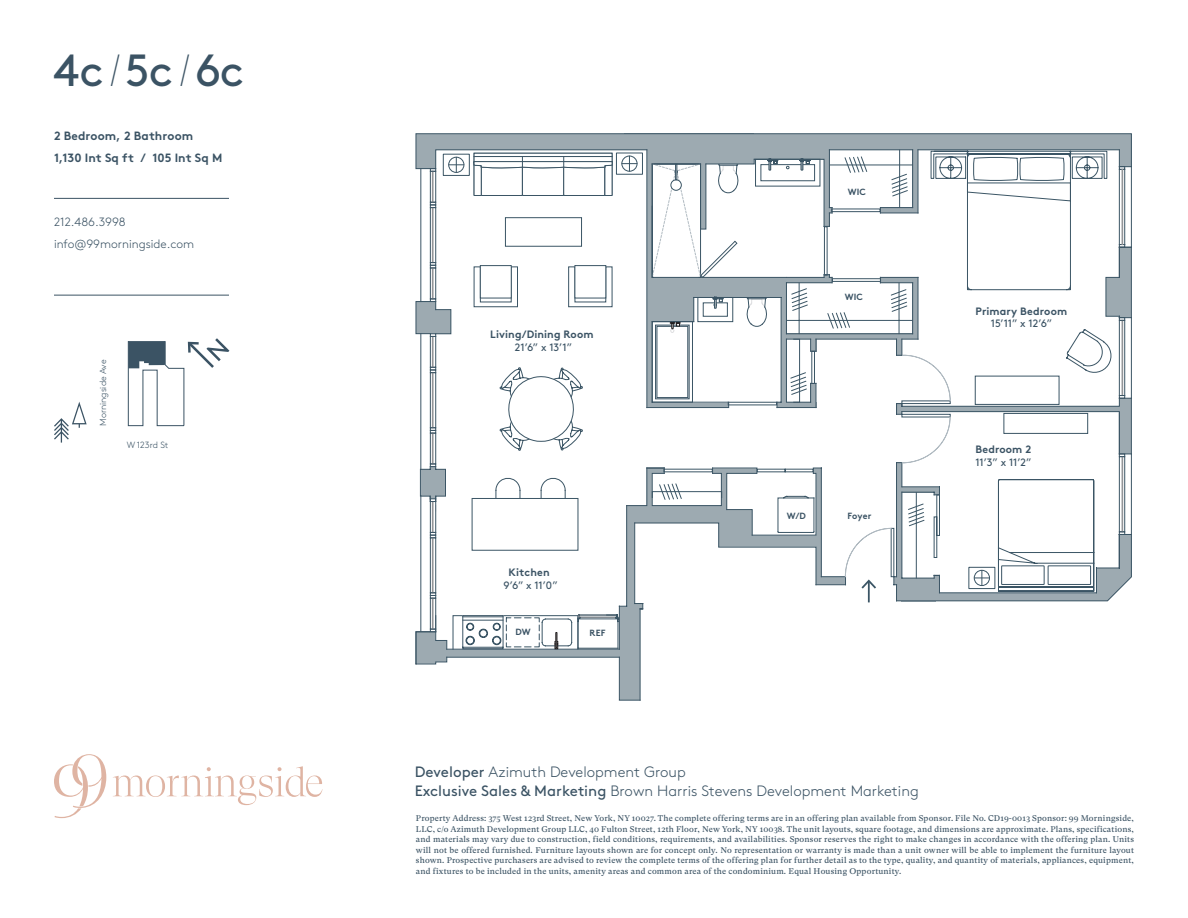
<style>
.page{position:relative;width:1188px;height:918px;background:#fff}
.page>*{position:absolute;margin:0;border:0;box-sizing:border-box;transform-origin:0 0}
.t1{font:45px "Brown";color:#3b5364}
.t2{font:300 15px "Brown";color:#3b5364}
.t3{font:700 12px/22.5px "Brown";letter-spacing:.005em;color:#3b5364}
.t4{font:300 12px "Brown";color:#3b5364}
.t5{font:700 10.65px/12.8px "Brown";letter-spacing:.015em;color:#3b5364;text-align:center}
.t6{font:10.65px/12.8px "Brown";letter-spacing:-.02em;color:#3b5364;text-align:center}
.t7{font:300 9px "Brown";color:#3b5364}
.t8{font:700 9px "Brown";letter-spacing:.01em;color:#3b5364}
.t9{font:8.25px/10.5px "GT Super Text";letter-spacing:.02em;color:#3b5364;text-align:justify}
.s1{font-weight:300}
.s2{font-weight:400}
.s3{font-weight:700}
</style>
<div class="page">
<svg style="left:415px;top:133px;width:717px;height:568px"></svg>
<svg style="left:415px;top:207px;width:705px;height:458px"></svg>
<svg style="left:430px;top:166px;width:702px;height:463px"></svg>
<hr style="left:1122px;top:169px;width:1px;height:76px;background:#939598">
<svg style="left:415px;top:299px;width:37px;height:366px"></svg>
<hr style="left:421px;top:169px;width:1px;height:133px;background:#3b5565">
<hr style="left:421px;top:334px;width:1px;height:135px;background:#3b5565">
<hr style="left:421px;top:496px;width:1px;height:135px;background:#3b5565">
<svg style="left:474px;top:153px;width:138px;height:3px"></svg>
<div style="left:474px;top:156px;width:138px;height:7px;border:1px solid #3b5565"></div>
<svg style="left:474px;top:157px;width:139px;height:39px"></svg>
<svg style="left:1066px;top:329px;width:48px;height:46px"></svg>
<svg style="left:568px;top:266px;width:45px;height:41px"></svg>
<div style="left:575px;top:265px;width:31px;height:33px;background:#fff;border:1px solid #3b5565"></div>
<svg style="left:474px;top:266px;width:44px;height:41px"></svg>
<div style="left:480px;top:265px;width:31px;height:33px;background:#fff;border:1px solid #3b5565"></div>
<div style="left:505px;top:217px;width:77px;height:29px;background:#fff;border:1px solid #3b5565"></div>
<svg style="left:466px;top:376px;width:628px;height:269px"></svg>
<svg style="left:646px;top:297px;width:13px;height:112px"></svg>
<hr style="left:652px;top:321px;width:42px;height:1px;background:#3b5565">
<hr style="left:868px;top:581px;width:2px;height:21px;background:#3b5565">
<svg style="left:499px;top:367px;width:85px;height:84px"></svg>
<div style="left:1004px;top:413px;width:84px;height:21px;border:1px solid #3b5565"></div>
<hr style="left:899px;top:150px;width:1px;height:58px;background:#3b5565">
<hr style="left:916px;top:492px;width:1px;height:86px;background:#3b5565">
<svg style="left:651px;top:158px;width:8px;height:121px"></svg>
<svg style="left:462px;top:614px;width:157px;height:35px"></svg>
<svg style="left:931px;top:151px;width:176px;height:139px"></svg>
<svg style="left:659px;top:156px;width:266px;height:370px"></svg>
<svg style="left:897px;top:412px;width:54px;height:51px"></svg>
<svg style="left:901px;top:339px;width:50px;height:62px"></svg>
<svg style="left:845px;top:528px;width:53px;height:61px"></svg>
<div style="left:824px;top:227px;width:3px;height:48px;border:1px solid #3b5565"></div>
<div style="left:616px;top:153px;width:27px;height:21px;background:#fff;border:1px solid #3b5565"></div>
<svg style="left:622px;top:156px;width:15px;height:15px"></svg>
<div style="left:443px;top:154px;width:27px;height:22px;background:#fff;border:1px solid #3b5565"></div>
<div style="left:448px;top:157px;width:16px;height:16px;border:1px solid #3b5565;border-radius:50%"></div>
<svg style="left:449px;top:157px;width:15px;height:15px"></svg>
<div style="left:969px;top:567px;width:26px;height:22px;background:#fff;border:1px solid #3b5565"></div>
<div style="left:974px;top:570px;width:16px;height:16px;border:1px solid #3b5565;border-radius:50%"></div>
<svg style="left:974px;top:570px;width:15px;height:16px"></svg>
<div style="left:472px;top:498px;width:106px;height:52px;background:#fff;border:1px solid #3b5565"></div>
<div style="left:477px;top:558px;width:104px;height:42px;background:#fff"></div>
<hr style="left:54px;top:198px;width:175px;height:1px;background:#3b5364">
<hr style="left:54px;top:295px;width:175px;height:1px;background:#3b5364">
<svg style="left:128px;top:338px;width:101px;height:88px"></svg>
<svg style="left:54px;top:402px;width:33px;height:41px"></svg>
<svg style="left:54px;top:754px;width:268px;height:64px"></svg>
<p class="t1" style="left:54px;top:36px;width:191px">4c <span class="s1">/</span> 5c <span class="s1">/</span> 6c</p>
<p class="t3" style="left:54px;top:123px;width:170px">2 Bedroom, 2 Bathroom<br>1,130 Int Sq ft / 105 Int Sq M</p>
<p class="t4" style="left:54px;top:213px;width:73px">212.486.3998</p>
<p class="t4" style="left:54px;top:235px;width:142px">info@99morningside.com</p>
<p class="t7" style="left:96px;top:426px;width:68px;rotate:-90deg">Morningside Ave</p>
<p class="t7" style="left:127px;top:438px;width:43px">W 123rd St</p>
<p class="t8" style="left:848px;top:184px;width:20px">WIC</p>
<p class="t5" style="left:490px;top:327px;width:105px">Living/Dining Room<br><span class="s2">21’6” x 13’1”</span></p>
<p class="t6" style="left:503px;top:565px;width:56px"><span class="s3">Kitchen<br></span>9’6” x 11’0”</p>
<p class="t8" style="left:515px;top:624px;width:17px">DW</p>
<p class="t8" style="left:590px;top:625px;width:17px">REF</p>
<p class="t8" style="left:845px;top:289px;width:20px">WIC</p>
<p class="t8" style="left:787px;top:508px;width:21px">W/D</p>
<p class="t8" style="left:848px;top:508px;width:25px">Foyer</p>
<p class="t2" style="left:415px;top:761px;width:273px"><span class="s2">Developer</span> Azimuth Development Group</p>
<p class="t2" style="left:415px;top:780px;width:506px"><span class="s2">Exclusive Sales &amp; Marketing</span> Brown Harris Stevens Development Marketing</p>
<p class="t5" style="left:976px;top:304px;width:93px">Primary Bedroom</p>
<p class="t6" style="left:991px;top:316px;width:63px">15’11” x 12’6”</p>
<p class="t5" style="left:975px;top:442px;width:57px">Bedroom 2</p>
<p class="t6" style="left:975px;top:455px;width:58px">11’3” x 11’2”</p>
<p class="t9" style="left:416px;top:813px;width:720px">Property Address: 375 West 123rd Street, New York, NY 10027. The complete offering terms are in an offering plan available from Sponsor. File No. CD19-0013 Sponsor: 99 Morningside, LLC, c/o Azimuth Development Group LLC, 40 Fulton Street, 12th Floor, New York, NY 10038. The unit layouts, square footage, and dimensions are approximate. Plans, specifications, and materials may vary due to construction, field conditions, requirements, and availabilities. Sponsor reserves the right to make changes in accordance with the offering plan. Units will not be offered furnished. Furniture layouts shown are for concept only. No representation or warranty is made than a unit owner will be able to implement the furniture layout shown. Prospective purchasers are advised to review the complete terms of the offering plan for further detail as to the type, quality, and quantity of materials, appliances, equipment, and fixtures to be included in the units, amenity areas and common area of the condominium. Equal Housing Opportunity.</p>
</div>
